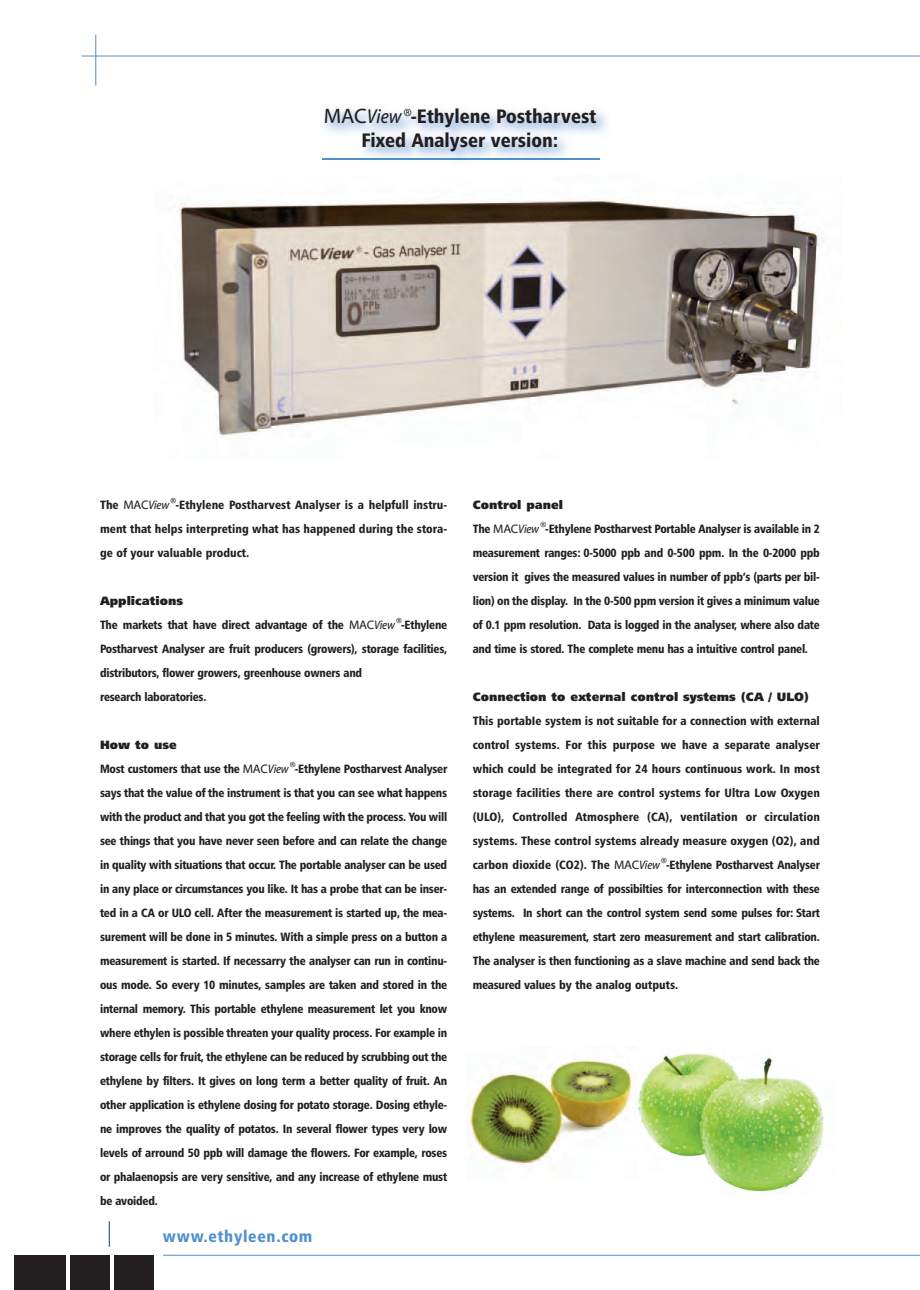
<style>
.page{position:relative;width:920px;height:1290px;background:#fff}
.page>*{position:absolute;margin:0;border:0;box-sizing:border-box;transform-origin:0 0}
.t1{font:19.5px/24px "Humanist 777 BT Black Condensed B";color:#231f20;text-align:center}
.t2{font:16.5px "Humanist 777 BT Black Condensed B";letter-spacing:.04em;color:#5090cc}
.t3{font:12px/24px "Humanist 777 BT Black Condensed B";letter-spacing:-.02em;color:#231f20;text-align:justify}
.t4{font:12px "Humanist 777 BT Extra Black B";color:#231f20}
.s1{font-family:"Myriad Web";font-size:21px}
.s2{font-family:"Myriad Cn It Web";font-size:20.25px}
.s3{font-family:"Myriad Cn It Web";font-size:16.5px}
.s4{font-family:"Myriad Web";font-size:12.45px}
.s5{font-family:"Myriad Cn It Web";font-size:12.45px}
</style>
<div class="page">
<hr style="left:163px;top:1255px;width:757px;height:1px;background:#5090cc">
<hr style="left:82px;top:56px;width:838px;height:1px;background:#5090cc">
<svg style="left:109px;top:1221px;width:1px;height:26px"></svg>
<hr style="left:95px;top:35px;width:1px;height:51px;background:#5090cc">
<div style="left:14px;top:1255px;width:52px;height:35px;background:#231f20"></div>
<div style="left:70px;top:1255px;width:40px;height:35px;background:#231f20"></div>
<div style="left:114px;top:1255px;width:40px;height:35px;background:#231f20"></div>
<img style="left:322px;top:110px;width:285px;height:49px">
<img style="left:322px;top:159px;width:278px;height:1px">
<img style="left:173px;top:199px;width:651px;height:238px">
<img style="left:638px;top:1053px;width:186px;height:139px">
<img style="left:466px;top:1059px;width:166px;height:105px">
<h1 class="t1" style="left:324px;top:104px;width:274px"><span class="s1">MAC</span><span class="s2">View</span><span class="s3">®</span>-Ethylene Postharvest<br>Fixed Analyser version:</h1>
<p class="t3" style="left:100px;top:492px;width:349px">The <span class="s4">MAC</span><span class="s5">View</span><sup>®</sup>-Ethylene Postharvest Analyser is a helpfull instru&shy;ment that helps interpreting what has happened during the stora&shy;ge of your valuable product.</p>
<p class="t4" style="left:100px;top:593px;width:84px">Applications</p>
<p class="t3" style="left:100px;top:612px;width:349px;text-align:left">The markets that have direct advantage of the <span class="s4">MAC</span><span class="s5">View</span><sup>®</sup>-Ethylene Postharvest Analyser are fruit producers (growers), storage facilities, distributors, flower growers, greenhouse owners and<br>research laboratories.</p>
<p class="t4" style="left:100px;top:737px;width:78px">How to use</p>
<p class="t3" style="left:100px;top:756px;width:349px">Most customers that use the <span class="s4">MAC</span><span class="s5">View</span><sup>®</sup>-Ethylene Postharvest Analyser says that the value of the instrument is that you can see what happens with the product and that you got the feeling with the process. You will see things that you have never seen before and can relate the change in quality with situations that occur. The portable analyser can be used in any place or circumstances you like. It has a probe that can be inser&shy;ted in a CA or ULO cell. After the measurement is started up, the mea&shy;surement will be done in 5 minutes. With a simple press on a button a measurement is started. If necessarry the analyser can run in continu&shy;ous mode. So every 10 minutes, samples are taken and stored in the internal memory. This portable ethylene measurement let you know where ethylen is possible threaten your quality process. For example in storage cells for fruit, the ethylene can be reduced by scrubbing out the ethylene by filters. It gives on long term a better quality of fruit. An other application is ethylene dosing for potato storage. Dosing ethyle&shy;ne improves the quality of potatos. In several flower types very low levels of arround 50 ppb will damage the flowers. For example, roses or phalaenopsis are very sensitive, and any increase of ethylene must be avoided.</p>
<h2 class="t2" style="left:163px;top:1226px;width:151px">www.ethyleen.com</h2>
<p class="t4" style="left:473px;top:497px;width:92px">Control panel</p>
<p class="t3" style="left:473px;top:516px;width:349px">The <span class="s4">MAC</span><span class="s5">View</span><sup>®</sup>-Ethylene Postharvest Portable Analyser is available in 2 measurement ranges: 0-5000 ppb and 0-500 ppm. In the 0-2000 ppb version it gives the measured values in number of ppb’s (parts per bil&shy;lion) on the display. In the 0-500 ppm version it gives a minimum value of 0.1 ppm resolution. Data is logged in the analyser, where also date and time is stored. The complete menu has a intuitive control panel.</p>
<p class="t4" style="left:473px;top:689px;width:338px">Connection to external control systems (CA / ULO)</p>
<p class="t3" style="left:473px;top:708px;width:349px">This portabIe system is not suitable for a connection with external control systems. For this purpose we have a separate analyser which could be integrated for 24 hours continuous work. In most storage facilities there are control systems for Ultra Low Oxygen (ULO), Controlled Atmosphere (CA), ventilation or circulation systems. These control systems already measure oxygen (O2), and carbon dioxide (CO2). The <span class="s4">MAC</span><span class="s5">View</span><sup>®</sup>-Ethylene Postharvest Analyser has an extended range of possibilties for interconnection with these systems. In short can the control system send some pulses for: Start ethylene measurement, start zero measurement and start calibration.<br>The analyser is then functioning as a slave machine and send back the measured values by the analog outputs.</p>
</div>
